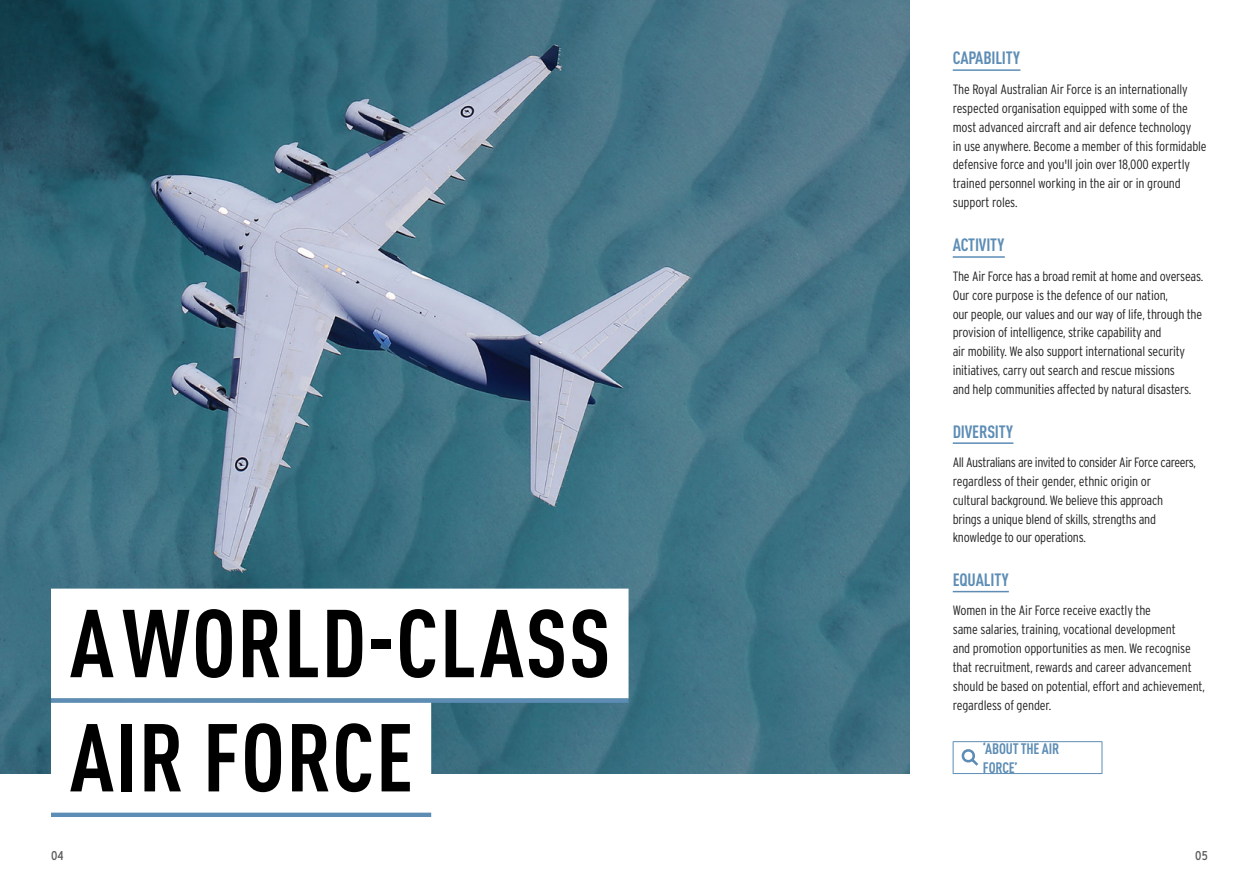
<style>
.page{position:relative;width:1259px;height:893px;background:#fff}
.page>*{position:absolute;margin:0;border:0;box-sizing:border-box;transform-origin:0 0}
.t1{font:700 condensed 94.65px/114.1px "DIN Pro";letter-spacing:.015em;color:#000}
.t2{font:700 condensed 17.7px "DIN Pro";letter-spacing:-.01em;color:#5d8db5}
.t3{font:700 condensed 15px/18.8px "DIN Pro";letter-spacing:-.01em;color:#5d8db5}
.t4{font:300 13.5px/18.9px "Interstate Condensed";letter-spacing:-.015em;color:#222}
.t5{font:12.75px "Interstate Condensed";color:#5a5a5a}
</style>
<div class="page">
<img style="left:0;top:0;width:910px;height:774px">
<hr style="left:952px;top:69px;width:68px;height:2px;background:#5d8db5">
<hr style="left:952px;top:256px;width:53px;height:2px;background:#5d8db5">
<hr style="left:952px;top:442px;width:61px;height:2px;background:#5d8db5">
<hr style="left:952px;top:591px;width:57px;height:1px;background:#5d8db5">
<hr style="left:952px;top:741px;width:31px;height:1px;background:#5d8db5">
<hr style="left:952px;top:742px;width:1px;height:31px;background:#5d8db5">
<hr style="left:983px;top:741px;width:119px;height:1px;background:#5d8db5">
<hr style="left:1101px;top:742px;width:1px;height:31px;background:#5d8db5">
<hr style="left:952px;top:773px;width:31px;height:1px;background:#5d8db5">
<hr style="left:983px;top:773px;width:119px;height:1px;background:#5d8db5">
<svg style="left:961px;top:749px;width:17px;height:17px"></svg>
<div style="left:51px;top:589px;width:577px;height:109px;background:#fff"></div>
<div style="left:51px;top:698px;width:577px;height:5px;background:#5d8db5"></div>
<div style="left:51px;top:703px;width:380px;height:110px;background:#fff"></div>
<hr style="left:51px;top:813px;width:380px;height:4px;background:#5d8db5">
<h1 class="t1" style="left:70px;top:580px;width:542px">A WORLD-CLASS<br>AIR FORCE</h1>
<h2 class="t2" style="left:953px;top:45px;width:69px">CAPABILITY</h2>
<p class="t4" style="left:952px;top:80px;width:255px">The Royal Australian Air Force is an internationally respected organisation equipped with some of the most advanced aircraft and air defence technology<br>in use anywhere. Become a member of this formidable defensive force and you'll join over 18,000 expertly trained personnel working in the air or in ground support roles.</p>
<h2 class="t2" style="left:953px;top:232px;width:53px">ACTIVITY</h2>
<p class="t4" style="left:952px;top:267px;width:252px">The Air Force has a broad remit at home and overseas.<br>Our core purpose is the defence of our nation,<br>our people, our values and our way of life, through the provision of intelligence, strike capability and<br>air mobility. We also support international security initiatives, carry out search and rescue missions<br>and help communities affected by natural disasters.</p>
<h2 class="t2" style="left:953px;top:418px;width:62px">DIVERSITY</h2>
<p class="t4" style="left:952px;top:453px;width:245px">All Australians are invited to consider Air Force careers, regardless of their gender, ethnic origin or<br>cultural background. We believe this approach<br>brings a unique blend of skills, strengths and knowledge to our operations.</p>
<h2 class="t2" style="left:953px;top:567px;width:57px">EQUALITY</h2>
<p class="t4" style="left:952px;top:601px;width:254px">Women in the Air Force receive exactly the<br>same salaries, training, vocational development<br>and promotion opportunities as men. We recognise that recruitment, rewards and career advancement should be based on potential, effort and achievement, regardless of gender.</p>
<p class="t3" style="left:983px;top:738px;width:78px">‘ABOUT THE AIR<br>FORCE’</p>
<p class="t5" style="left:51px;top:848px;width:14px">04</p>
<p class="t5" style="left:1195px;top:848px;width:14px">05</p>
</div>
